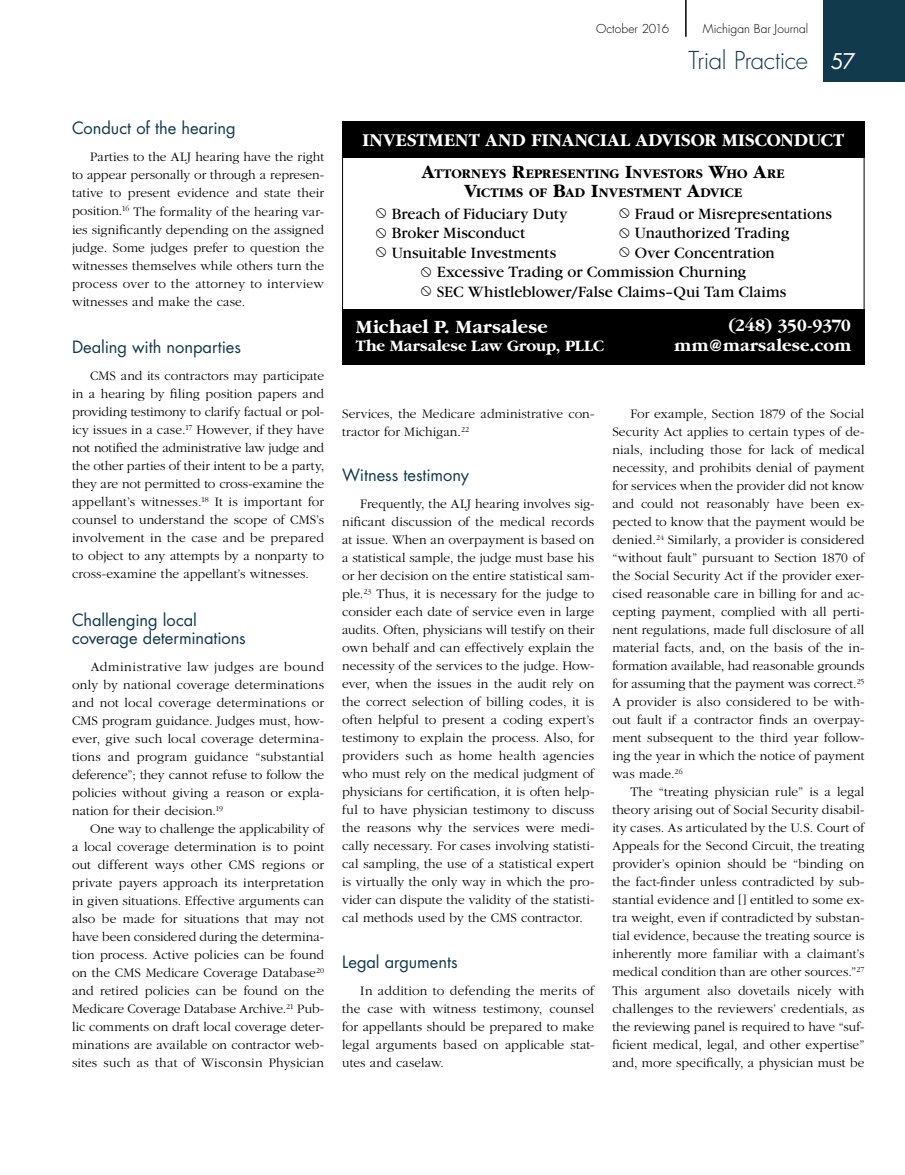
<style>
.page{position:relative;width:905px;height:1175px;background:#fff}
.page>*{position:absolute;margin:0;border:0;box-sizing:border-box;transform-origin:0 0}
.t1{font:300 24px "Futura";letter-spacing:-.02em;color:#113a4d}
.t2{font:700 19.5px "Garamond";letter-spacing:.005em;color:#fff}
.t3{font:700 18.75px "Garamond";letter-spacing:.015em;color:#fff}
.t4{font:700 18px "Garamond";color:#fff}
.t5{font:700 18px "Garamond";letter-spacing:-.025em;color:#fff}
.t6{font:16.5px/19.5px "Garamond";color:#000}
.t7{font:16.5px/18px "Futura";letter-spacing:-.005em;color:#113a4d}
.t8{font:700 16.5px "Garamond";letter-spacing:-.005em;color:#fff}
.t9{font:700 13.65px/19.5px "Garamond";letter-spacing:.015em;color:#000;text-align:center}
.t10{font:300 13.5px/18px "Garamond";letter-spacing:.005em;color:#000;text-align:justify}
.t11{font:300 12px "Futura";letter-spacing:.005em;color:#000}
.s1{font-weight:400;font-size:21px;color:#fff}
.s2{font-size:19.5px}
</style>
<div class="page">
<div style="left:823px;top:0;width:81px;height:82px;background:#113a4d"></div>
<hr style="left:685px;top:0;width:1px;height:37px;background:#000">
<div style="left:342px;top:309px;width:522px;height:55px;background:#000"></div>
<div style="left:342px;top:122px;width:522px;height:36px;background:#000"></div>
<div style="left:342px;top:122px;width:522px;height:242px;border:1px solid #000"></div>
<p class="t11" style="left:596px;top:21px;width:75px">October 2016</p>
<p class="t11" style="left:702px;top:21px;width:107px">Michigan Bar Journal</p>
<h1 class="t1" style="left:688px;top:45px;width:169px">Trial Practice <span class="s1">57</span></h1>
<p class="t7" style="left:72px;top:119px;width:165px">Conduct of the hearing</p>
<p class="t10" style="left:72px;top:148px;width:254px;text-indent:18px">Parties to the ALJ hearing have the right to appear personally or through a represen&shy;tative to present evidence and state their position.<sup>16</sup> The formality of the hearing var&shy;ies significantly depending on the assigned judge. Some judges prefer to question the witnesses themselves while others turn the process over to the attorney to interview witnesses and make the case.</p>
<p class="t7" style="left:72px;top:338px;width:170px">Dealing with nonparties</p>
<p class="t10" style="left:72px;top:367px;width:254px;text-indent:18px">CMS and its contractors may participate in a hearing by filing position papers and providing testimony to clarify factual or pol&shy;icy issues in a case.<sup>17</sup> However, if they have not notified the administrative law judge and the other parties of their intent to be a party, they are not permitted to cross-examine the appellant’s witnesses.<sup>18</sup> It is important for counsel to understand the scope of CMS’s involvement in the case and be prepared to object to any attempts by a nonparty to cross-examine the appellant’s witnesses.</p>
<p class="t7" style="left:72px;top:610px;width:175px">Challenging local coverage determinations</p>
<p class="t10" style="left:72px;top:658px;width:254px;text-indent:19px">Administrative law judges are bound only by national coverage determinations and not local coverage determinations or CMS program guidance. Judges must, how&shy;ever, give such local coverage determina&shy;tions and program guidance “substantial deference”; they cannot refuse to follow the policies without giving a reason or expla&shy;nation for their decision.<sup>19</sup></p>
<p class="t10" style="left:72px;top:820px;width:254px;text-indent:18px">One way to challenge the applicability of a local coverage determination is to point out different ways other CMS regions or private payers approach its interpretation in given situations. Effective arguments can also be made for situations that may not have been considered during the determina&shy;tion process. Active policies can be found on the CMS Medicare Coverage Database<sup>20 </sup>and retired policies can be found on the Medicare Coverage Database Archive.<sup>21</sup> Pub&shy;lic comments on draft local coverage deter&shy;minations are available on contractor web&shy;sites such as that of Wisconsin Physician</p>
<h3 class="t3" style="left:362px;top:130px;width:483px">INVESTMENT AND FINANCIAL ADVISOR MISCONDUCT</h3>
<p class="t9" style="left:422px;top:164px;width:364px"><span class="s2">A</span>TTORNEYS <span class="s2">R</span>EPRESENTING <span class="s2">I</span>NVESTORS <span class="s2">W</span>HO <span class="s2">A</span>RE<br><span class="s2">V</span>ICTIMS OF <span class="s2">B</span>AD <span class="s2">I</span>NVESTMENT <span class="s2">A</span>DVICE</p>
<p class="t6" style="left:392px;top:204px;width:177px">Breach of Fiduciary Duty</p>
<p class="t6" style="left:635px;top:204px;width:198px">Fraud or Misrepresentations</p>
<p class="t6" style="left:392px;top:224px;width:135px">Broker Misconduct</p>
<p class="t6" style="left:635px;top:224px;width:156px">Unauthorized Trading</p>
<p class="t6" style="left:392px;top:243px;width:166px">Unsuitable Investments</p>
<p class="t6" style="left:437px;top:243px;width:351px;text-indent:198px">Over Concentration<br>Excessive Trading or Commission Churning<br>SEC Whistleblower/False Claims–Qui Tam Claims</p>
<h2 class="t2" style="left:356px;top:316px;width:193px">Michael P. Marsalese</h2>
<h3 class="t5" style="left:728px;top:316px;width:124px">(248) 350-9370</h3>
<p class="t8" style="left:356px;top:337px;width:250px">The Marsalese Law Group, PLLC</p>
<h3 class="t4" style="left:674px;top:336px;width:178px">mm@marsalese.com</h3>
<p class="t10" style="left:342px;top:405px;width:254px">Services, the Medicare administrative con&shy;tractor for Michigan.<sup>22</sup></p>
<p class="t7" style="left:342px;top:466px;width:128px">Witness testimony</p>
<p class="t10" style="left:342px;top:495px;width:254px;text-indent:18px">Frequently, the ALJ hearing involves sig&shy;nificant discussion of the medical records at issue. When an overpayment is based on a statistical sample, the judge must base his or her decision on the entire statistical sam&shy;ple.<sup>23</sup> Thus, it is necessary for the judge to consider each date of service even in large audits. Often, physicians will testify on their own behalf and can effectively explain the necessity of the services to the judge. How&shy;ever, when the issues in the audit rely on the correct selection of billing codes, it is often helpful to present a coding expert’s testimony to explain the process. Also, for providers such as home health agencies who must rely on the medical judgment of physicians for certification, it is often help&shy;ful to have physician testimony to discuss the reasons why the services were medi&shy;cally necessary. For cases involving statisti&shy;cal sampling, the use of a statistical expert is virtually the only way in which the pro&shy;vider can dispute the validity of the statisti&shy;cal methods used by the CMS contractor.</p>
<p class="t7" style="left:342px;top:952px;width:117px">Legal arguments</p>
<p class="t10" style="left:342px;top:981px;width:254px;text-indent:18px">In addition to defending the merits of the case with witness testimony, counsel for appellants should be prepared to make legal arguments based on applicable stat&shy;utes and caselaw.</p>
<p class="t10" style="left:612px;top:405px;width:254px;text-indent:18px">For example, Section 1879 of the Social Security Act applies to certain types of de&shy;nials, including those for lack of medical necessity, and prohibits denial of payment for services when the provider did not know and could not reasonably have been ex&shy;pected to know that the payment would be denied.<sup>24</sup> Similarly, a provider is considered “without fault” pursuant to Section 1870 of the Social Security Act if the provider exer&shy;cised reasonable care in billing for and ac&shy;cepting payment, complied with all perti&shy;nent regulations, made full disclosure of all material facts, and, on the basis of the in&shy;formation available, had reasonable grounds for assuming that the payment was correct.<sup>25<br></sup>A provider is also considered to be with&shy;out fault if a contractor finds an overpay&shy;ment subsequent to the third year follow&shy;ing the year in which the notice of payment was made.<sup>26</sup></p>
<p class="t10" style="left:612px;top:783px;width:254px;text-indent:18px">The “treating physician rule” is a legal theory arising out of Social Security disabil&shy;ity cases. As articulated by the U.S. Court of Appeals for the Second Circuit, the treating provider’s opinion should be “binding on the fact-finder unless contradicted by sub&shy;stantial evidence and [] entitled to some ex&shy;tra weight, even if contradicted by substan&shy;tial evidence, because the treating source is inherently more familiar with a claimant’s medical condition than are other sources.”<sup>27<br></sup>This argument also dovetails nicely with challenges to the reviewers’ credentials, as the reviewing panel is required to have “suf&shy;ficient medical, legal, and other expertise” and, more specifically, a physician must be</p>
</div>
